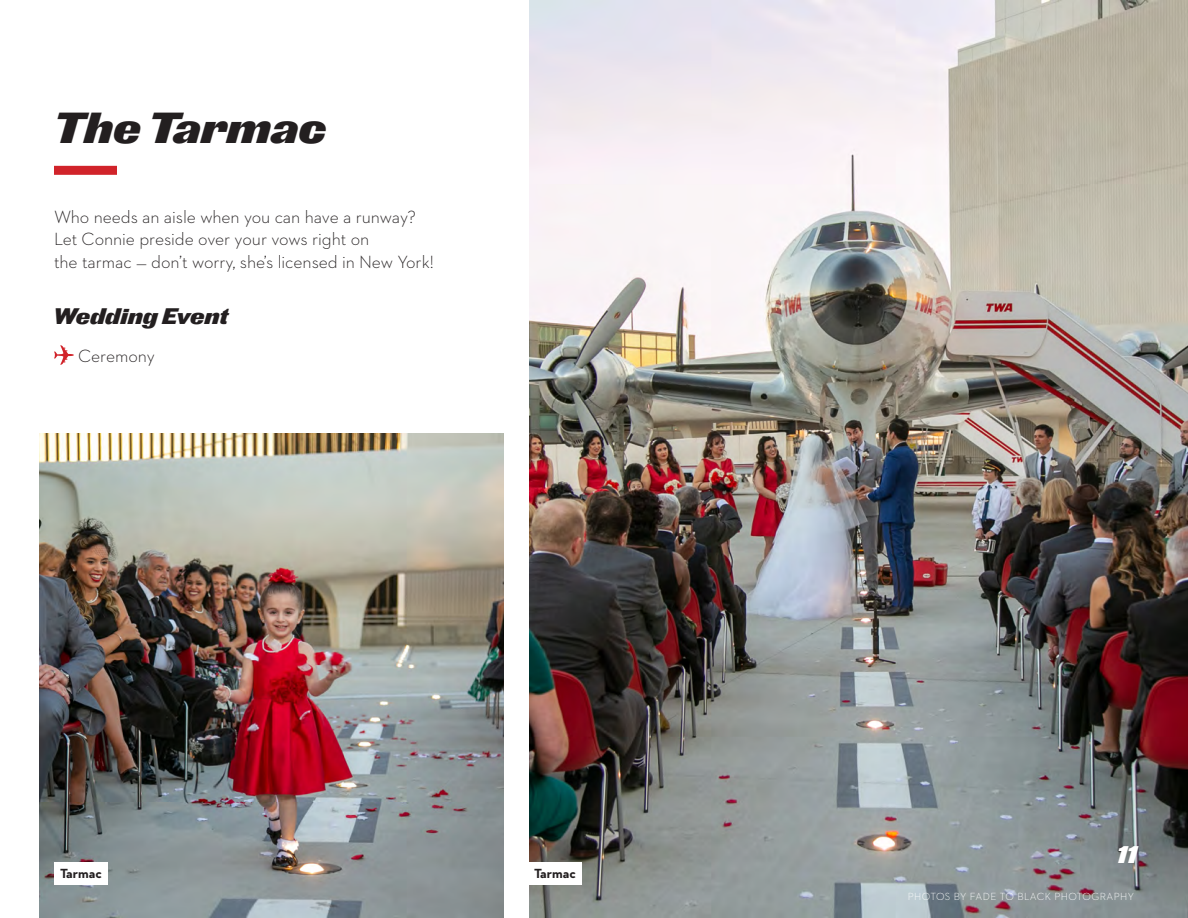
<style>
.page{position:relative;width:1188px;height:918px;background:#fff}
.page>*{position:absolute;margin:0;border:0;box-sizing:border-box;transform-origin:0 0}
.t1{font:40.5px "Flight Center Gothic";color:#231f20}
.t2{font:22.5px "Flight Center Gothic";color:#fff}
.t3{font:21px "Flight Center Gothic";color:#231f20}
.t4{font:300 18px/22.5px "Neutraface 2 Text";letter-spacing:-.005em;color:#231f20}
.t5{font:700 13.5px "Neutraface 2 Text";color:#231f20}
.t6{font:300 10.5px "Neutraface 2 Text";letter-spacing:.04em;color:#fff}
</style>
<div class="page">
<div style="left:54px;top:166px;width:63px;height:9px;background:#d1232a"></div>
<img style="left:529px;top:0;width:659px;height:918px">
<div style="left:528px;top:862px;width:54px;height:22px;background:#fff"></div>
<svg style="left:54px;top:345px;width:20px;height:20px"></svg>
<img style="left:40px;top:434px;width:464px;height:484px">
<div style="left:54px;top:862px;width:54px;height:22px;background:#fff"></div>
<p class="t1" style="left:54px;top:100px;width:275px">The Tarmac</p>
<p class="t4" style="left:54px;top:205px;width:381px">Who needs an aisle when you can have a runway?<br>Let Connie preside over your vows right on<br>the tarmac — don’t worry, she’s licensed in New York!</p>
<p class="t3" style="left:54px;top:302px;width:176px">Wedding Event</p>
<p class="t4" style="left:78px;top:344px;width:78px">Ceremony</p>
<p class="t5" style="left:60px;top:865px;width:43px">Tarmac</p>
<p class="t5" style="left:534px;top:865px;width:43px">Tarmac</p>
<p class="t2" style="left:1118px;top:839px;width:21px">11</p>
<p class="t6" style="left:908px;top:890px;width:228px">PHOTOS BY FADE TO BLACK PHOTOGRAPHY</p>
</div>
